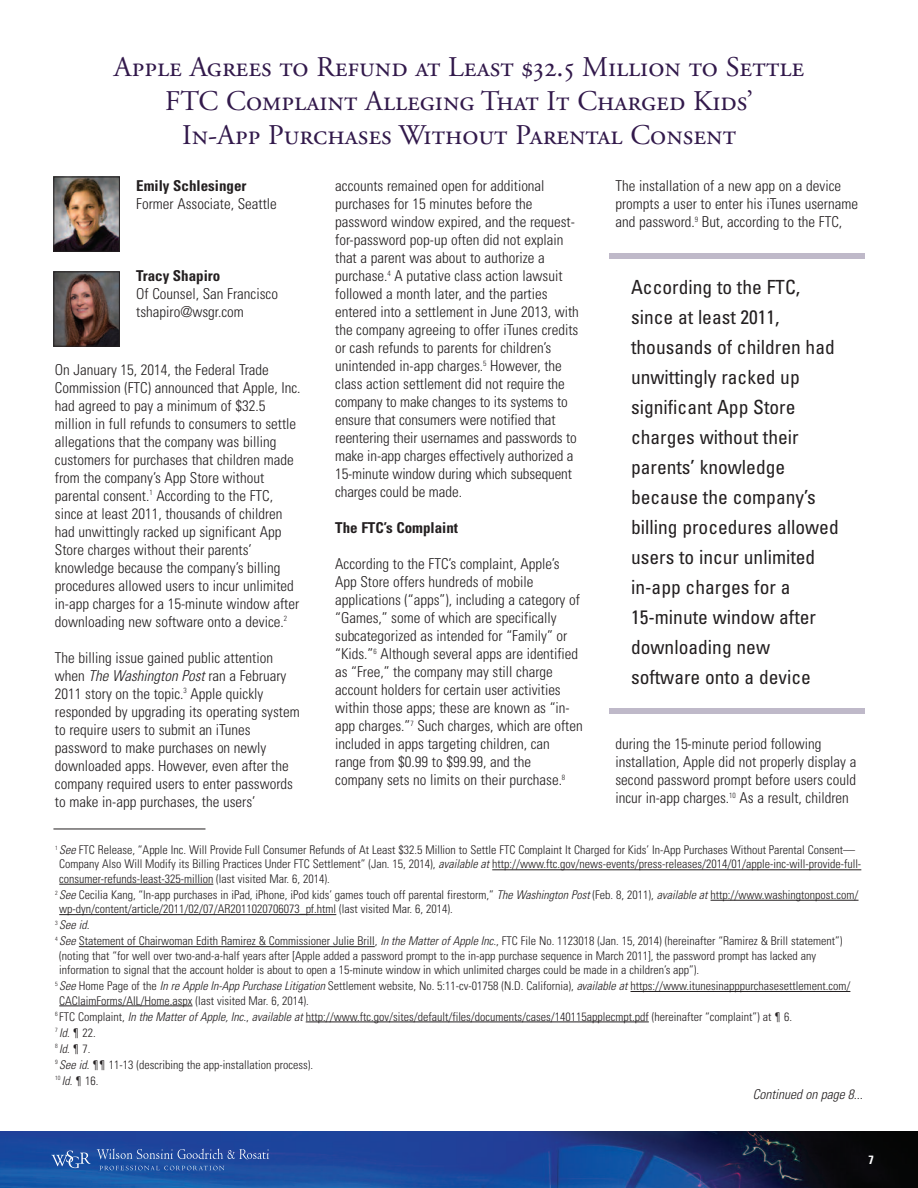
<style>
.page{position:relative;width:918px;height:1188px;background:#fff}
.page>*{position:absolute;margin:0;border:0;box-sizing:border-box;transform-origin:0 0}
.t1{font:28.5px/34.2px "Adobe Garamond Regular SC";color:#32194b;text-align:center}
.t2{font:condensed 19.5px/30px "Univers";color:#231f20}
.t3{font:300 condensed 15px/18px "Univers";color:#231f20}
.t4{font:700 condensed 15px "Univers";color:#231f20}
.t5{font:italic 300 condensed 13.5px "Univers";color:#231f20}
.t6{font:300 condensed 12px/14.4px "Univers";color:#231f20}
.t7{font:700 condensed 12px "Univers";color:#fff}
.s1{font-style:italic}
</style>
<div class="page">
<img style="left:0;top:1132px;width:918px;height:56px">
<svg style="left:97px;top:1149px;width:172px;height:10px;background:#4668ae"></svg>
<svg style="left:100px;top:1166px;width:124px;height:4px"></svg>
<svg style="left:51px;top:1151px;width:40px;height:17px"></svg>
<hr style="left:492px;top:870px;width:369px;height:1px;background:#231f20">
<hr style="left:59px;top:884px;width:154px;height:1px;background:#231f20">
<hr style="left:711px;top:900px;width:148px;height:1px;background:#231f20">
<hr style="left:59px;top:914px;width:277px;height:1px;background:#231f20">
<hr style="left:79px;top:946px;width:296px;height:1px;background:#231f20">
<hr style="left:630px;top:991px;width:220px;height:1px;background:#231f20">
<hr style="left:59px;top:1006px;width:134px;height:1px;background:#231f20">
<hr style="left:306px;top:1022px;width:343px;height:1px;background:#231f20">
<hr style="left:53px;top:829px;width:152px;height:1px;background:#231f20">
<img style="left:55px;top:274px;width:63px;height:71px">
<div style="left:53px;top:272px;width:67px;height:75px;border:1px solid #231f20"></div>
<img style="left:55px;top:179px;width:63px;height:71px">
<div style="left:53px;top:177px;width:67px;height:75px;border:1px solid #231f20"></div>
<div style="left:610px;top:708px;width:255px;height:6px;background:#bfb9c9"></div>
<div style="left:610px;top:253px;width:255px;height:6px;background:#bfb9c9"></div>
<h1 class="t1" style="left:114px;top:52px;width:692px">Apple Agrees to Refund at Least $32.5 Million to Settle<br>FTC Complaint Alleging That It Charged Kids’<br>In-App Purchases Without Parental Consent</h1>
<p class="t4" style="left:136px;top:180px;width:112px">Emily Schlesinger</p>
<p class="t3" style="left:136px;top:196px;width:142px">Former Associate, Seattle</p>
<p class="t4" style="left:136px;top:270px;width:86px">Tracy Shapiro</p>
<p class="t3" style="left:136px;top:286px;width:143px">Of Counsel, San Francisco tshapiro@wsgr.com</p>
<p class="t3" style="left:55px;top:362px;width:247px">On January 15, 2014, the Federal Trade Commission (FTC) announced that Apple, Inc. had agreed to pay a minimum of $32.5 million in full refunds to consumers to settle allegations that the company was billing customers for purchases that children made from the company’s App Store without parental consent.<sup>1</sup> According to the FTC, since at least 2011, thousands of children had unwittingly racked up significant App Store charges without their parents’ knowledge because the company’s billing procedures allowed users to incur unlimited in-app charges for a 15-minute window after downloading new software onto a device.<sup>2</sup></p>
<p class="t3" style="left:55px;top:650px;width:246px">The billing issue gained public attention when <span class="s1">The Washington Post</span> ran a February 2011 story on the topic.<sup>3</sup> Apple quickly responded by upgrading its operating system to require users to submit an iTunes password to make purchases on newly downloaded apps. However, even after the company required users to enter passwords to make in-app purchases, the users’</p>
<p class="t3" style="left:335px;top:178px;width:245px">accounts remained open for additional purchases for 15 minutes before the password window expired, and the request&shy;for-password pop-up often did not explain that a parent was about to authorize a purchase.<sup>4</sup> A putative class action lawsuit followed a month later, and the parties entered into a settlement in June 2013, with the company agreeing to offer iTunes credits or cash refunds to parents for children’s unintended in-app charges.<sup>5</sup> However, the class action settlement did not require the company to make changes to its systems to ensure that consumers were notified that reentering their usernames and passwords to make in-app charges effectively authorized a 15-minute window during which subsequent charges could be made.</p>
<p class="t4" style="left:335px;top:522px;width:124px">The FTC’s Complaint</p>
<p class="t3" style="left:335px;top:556px;width:249px">According to the FTC’s complaint, Apple’s App Store offers hundreds of mobile applications (“apps”), including a category of “Games,” some of which are specifically subcategorized as intended for “Family” or “Kids.”<sup>6</sup> Although several apps are identified as “Free,” the company may still charge account holders for certain user activities within those apps; these are known as “in&shy;app charges.”<sup>7</sup> Such charges, which are often included in apps targeting children, can range from $0.99 to $99.99, and the company sets no limits on their purchase.<sup>8</sup></p>
<p class="t3" style="left:615px;top:178px;width:244px">The installation of a new app on a device prompts a user to enter his iTunes username and password.<sup>9</sup> But, according to the FTC,</p>
<p class="t2" style="left:631px;top:274px;width:209px">According to the FTC, since at least 2011, thousands of children had unwittingly racked up significant App Store charges without their parents’ knowledge because the company’s billing procedures allowed users to incur unlimited in-app charges for a<br>15-minute window after downloading new software onto a device</p>
<p class="t3" style="left:615px;top:736px;width:242px">during the 15-minute period following installation, Apple did not properly display a second password prompt before users could incur in-app charges.<sup>10</sup> As a result, children</p>
<p class="t6" style="left:59px;top:844px;width:804px;text-indent:-4px"><sup>1</sup> <span class="s1">See</span> FTC Release, “Apple Inc. Will Provide Full Consumer Refunds of At Least $32.5 Million to Settle FTC Complaint It Charged for Kids’ In-App Purchases Without Parental Consent—<br>Company Also Will Modify its Billing Practices Under FTC Settlement” (Jan. 15, 2014), <span class="s1">available at</span> http://www.ftc.gov/news-events/press-releases/2014/01/apple-inc-will-provide-full&shy;consumer-refunds-least-325-million (last visited Mar. 6, 2014).</p>
<p class="t6" style="left:59px;top:888px;width:801px;text-indent:-4px"><sup>2</sup> <span class="s1">See</span> Cecilia Kang, “In-app purchases in iPad, iPhone, iPod kids’ games touch off parental firestorm,” <span class="s1">The Washington Post</span> (Feb. 8, 2011), <span class="s1">available at</span> http://www.washingtonpost.com/ wp-dyn/content/article/2011/02/07/AR2011020706073_pf.html (last visited Mar. 6, 2014).</p>
<p class="t6" style="left:55px;top:918px;width:789px;line-height:16px"><sup>3</sup> <span class="s1">See id.<br></span><sup>4</sup> <span class="s1">See</span> Statement of Chairwoman Edith Ramirez &amp; Commissioner Julie Brill, <span class="s1">In the Matter of Apple Inc.</span>, FTC File No. 1123018 (Jan. 15, 2014) (hereinafter “Ramirez &amp; Brill statement”)</p>
<p class="t6" style="left:59px;top:949px;width:758px">(noting that “for well over two-and-a-half years after [Apple added a password prompt to the in-app purchase sequence in March 2011], the password prompt has lacked any information to signal that the account holder is about to open a 15-minute window in which unlimited charges could be made in a children’s app”).</p>
<p class="t6" style="left:59px;top:980px;width:793px;text-indent:-4px"><sup>5</sup> <span class="s1">See</span> Home Page of the <span class="s1">In re Apple In-App Purchase Litigation</span> Settlement website, No. 5:11-cv-01758 (N.D. California), <span class="s1">available at</span> https://www.itunesinapppurchasesettlement.com/<br>CAClaimForms/AIL/Home.aspx (last visited Mar. 6, 2014).</p>
<p class="t6" style="left:55px;top:1009px;width:739px;line-height:16px"><sup>6</sup> FTC Complaint, <span class="s1">In the Matter of Apple, Inc.</span>, <span class="s1">available at</span> http://www.ftc.gov/sites/default/files/documents/cases/140115applecmpt.pdf (hereinafter “complaint”) at ¶ 6.<br><sup>7</sup> <span class="s1">Id</span>. ¶ 22.<br><sup>8</sup><span class="s1">Id</span>. ¶ 7.<br><sup>9</sup> <span class="s1">See id</span>. ¶¶ 11-13 (describing the app-installation process).<br><sup>10</sup> <span class="s1">Id</span>. ¶ 16.</p>
<p class="t5" style="left:753px;top:1089px;width:112px">Continued on page 8...</p>
<p class="t7" style="left:868px;top:1156px;width:7px">7</p>
</div>
